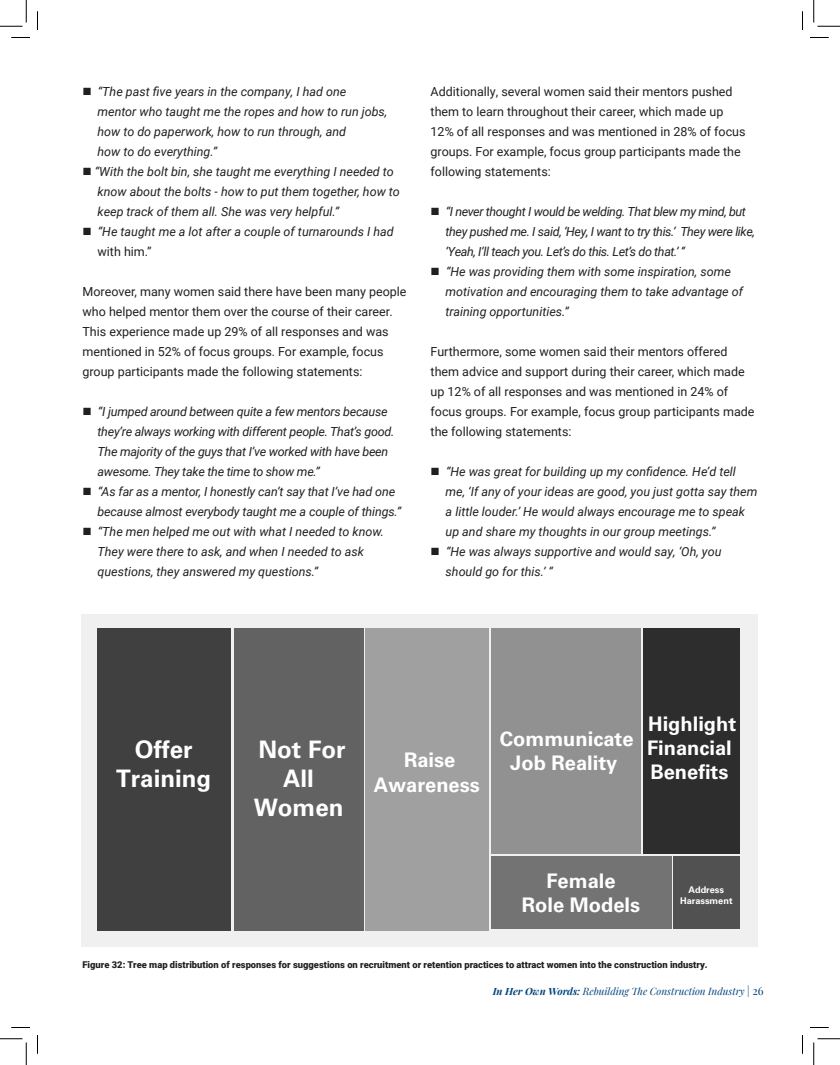
<style>
.page{position:relative;width:840px;height:1065px;background:#fff}
.page>*{position:absolute;margin:0;border:0;box-sizing:border-box;transform-origin:0 0}
.t1{font:700 24.12px/28.9px "Univers LT Std";color:#fff;text-align:center}
.t2{font:700 20.12px/24.1px "Univers LT Std";color:#fff;text-align:center}
.t3{font:italic 12.5px/20px "Roboto";color:#231f20}
.t4{font:12.5px/20px "Roboto";color:#231f20}
.t5{font:italic 12.5px/20px "Roboto";letter-spacing:-.02em;color:#231f20}
.t6{font:italic 12.5px/20px "Roboto";letter-spacing:-.03em;color:#231f20}
.t7{font:italic 10px "Playfair Display";color:#00447c}
.t8{font:900 9.38px "Roboto";color:#231f20}
.t9{font:700 9.12px/11px "Univers LT Std";color:#fff;text-align:center}
.s1{font-style:normal}
.s2{font-weight:700}
.s3{font-style:normal;font-size:11.25px}
</style>
<div class="page">
<div style="left:81px;top:615px;width:677px;height:332px;background:#f0f0f1"></div>
<div style="left:98px;top:628px;width:133px;height:303px;background:#404040"></div>
<div style="left:234px;top:628px;width:130px;height:303px;background:#626262"></div>
<div style="left:365px;top:628px;width:123px;height:303px;background:#a0a0a0"></div>
<div style="left:491px;top:628px;width:149px;height:226px;background:#919191"></div>
<div style="left:643px;top:628px;width:97px;height:226px;background:#2d2d2d"></div>
<div style="left:491px;top:856px;width:180px;height:73px;background:#737373"></div>
<div style="left:673px;top:856px;width:67px;height:73px;background:#515151"></div>
<svg style="left:11px;top:37px;width:19px;height:1px"></svg>
<svg style="left:810px;top:37px;width:19px;height:1px"></svg>
<svg style="left:11px;top:1027px;width:19px;height:1px"></svg>
<svg style="left:810px;top:1027px;width:19px;height:1px"></svg>
<svg style="left:37px;top:11px;width:1px;height:19px"></svg>
<svg style="left:37px;top:1035px;width:1px;height:19px"></svg>
<svg style="left:802px;top:11px;width:1px;height:19px"></svg>
<svg style="left:802px;top:1035px;width:1px;height:19px"></svg>
<svg style="left:0;top:0;width:27px;height:27px"></svg>
<svg style="left:0;top:1039px;width:27px;height:26px"></svg>
<svg style="left:814px;top:0;width:26px;height:27px"></svg>
<svg style="left:814px;top:1039px;width:26px;height:26px"></svg>
<p class="t3" style="left:98px;top:81px;width:291px;text-indent:-15px">■ “The past five years in the company, I had one mentor who taught me the ropes and how to run jobs, how to do paperwork, how to run through, and<br>how to do everything.”</p>
<p class="t3" style="left:98px;top:161px;width:304px;text-indent:-15px">■ “With the bolt bin, she taught me everything I needed to know about the bolts - how to put them together, how to keep track of them all. She was very helpful.”</p>
<p class="t3" style="left:98px;top:221px;width:298px;text-indent:-15px">■ “He taught me a lot after a couple of turnarounds I had <span class="s1">with him.”</span></p>
<p class="t4" style="left:83px;top:281px;width:326px">Moreover, many women said there have been many people who helped mentor them over the course of their career.<br>This experience made up 29% of all responses and was mentioned in 52% of focus groups. For example, focus group participants made the following statements:</p>
<p class="t5" style="left:98px;top:401px;width:298px;text-indent:-15px">■ “I jumped around between quite a few mentors because they’re always working with different people. That’s good.<br>The majority of the guys that I’ve worked with have been awesome. They take the time to show me.”</p>
<p class="t3" style="left:98px;top:481px;width:305px;text-indent:-15px">■ “As far as a mentor, I honestly can’t say that I’ve had one because almost everybody taught me a couple of things.”</p>
<p class="t3" style="left:98px;top:521px;width:288px;text-indent:-15px">■ “The men helped me out with what I needed to know.<br>They were there to ask, and when I needed to ask questions, they answered my questions.”</p>
<p class="t4" style="left:431px;top:81px;width:317px">Additionally, several women said their mentors pushed them to learn throughout their career, which made up 12% of all responses and was mentioned in 28% of focus groups. For example, focus group participants made the following statements:</p>
<p class="t6" style="left:446px;top:201px;width:311px;text-indent:-15px">■ “I never thought I would be welding. That blew my mind, but they pushed me. I said, ‘Hey, I want to try this.’ They were like, ‘Yeah, I’ll teach you. Let’s do this. Let’s do that.’ ‘‘</p>
<p class="t3" style="left:446px;top:261px;width:299px;text-indent:-15px">■ “He was providing them with some inspiration, some motivation and encouraging them to take advantage of training opportunities.”</p>
<p class="t4" style="left:431px;top:341px;width:325px">Furthermore, some women said their mentors offered them advice and support during their career, which made up 12% of all responses and was mentioned in 24% of focus groups. For example, focus group participants made the following statements:</p>
<p class="t3" style="left:446px;top:461px;width:313px;text-indent:-15px">■ “He was great for building up my confidence. He’d tell me, ‘If any of your ideas are good, you just gotta say them a little louder.’ He would always encourage me to speak up and share my thoughts in our group meetings.”</p>
<p class="t3" style="left:446px;top:541px;width:277px;text-indent:-15px">■ “He was always supportive and would say, ‘Oh, you should go for this.’ “</p>
<h1 class="t1" style="left:116px;top:736px;width:97px">Offer<br>Training</h1>
<h1 class="t1" style="left:254px;top:736px;width:93px">Not For<br>All<br>Women</h1>
<h2 class="t2" style="left:374px;top:748px;width:107px">Raise<br>Awareness</h2>
<h2 class="t2" style="left:500px;top:727px;width:135px">Communicate<br>Job Reality</h2>
<h2 class="t2" style="left:647px;top:712px;width:91px;text-align:left">Highlight<br>Financial<br>Benefits</h2>
<h2 class="t2" style="left:522px;top:869px;width:120px">Female<br>Role Models</h2>
<p class="t9" style="left:680px;top:884px;width:54px">Address<br>Harassment</p>
<p class="t8" style="left:82px;top:958px;width:627px">Figure 32: Tree map distribution of responses for suggestions on recruitment or retention practices to attract women into the construction industry.</p>
<p class="t7" style="left:493px;top:983px;width:273px"><span class="s2">In Her Own Words:</span> Rebuilding The Construction Industry <span class="s3">| 26</span></p>
</div>
